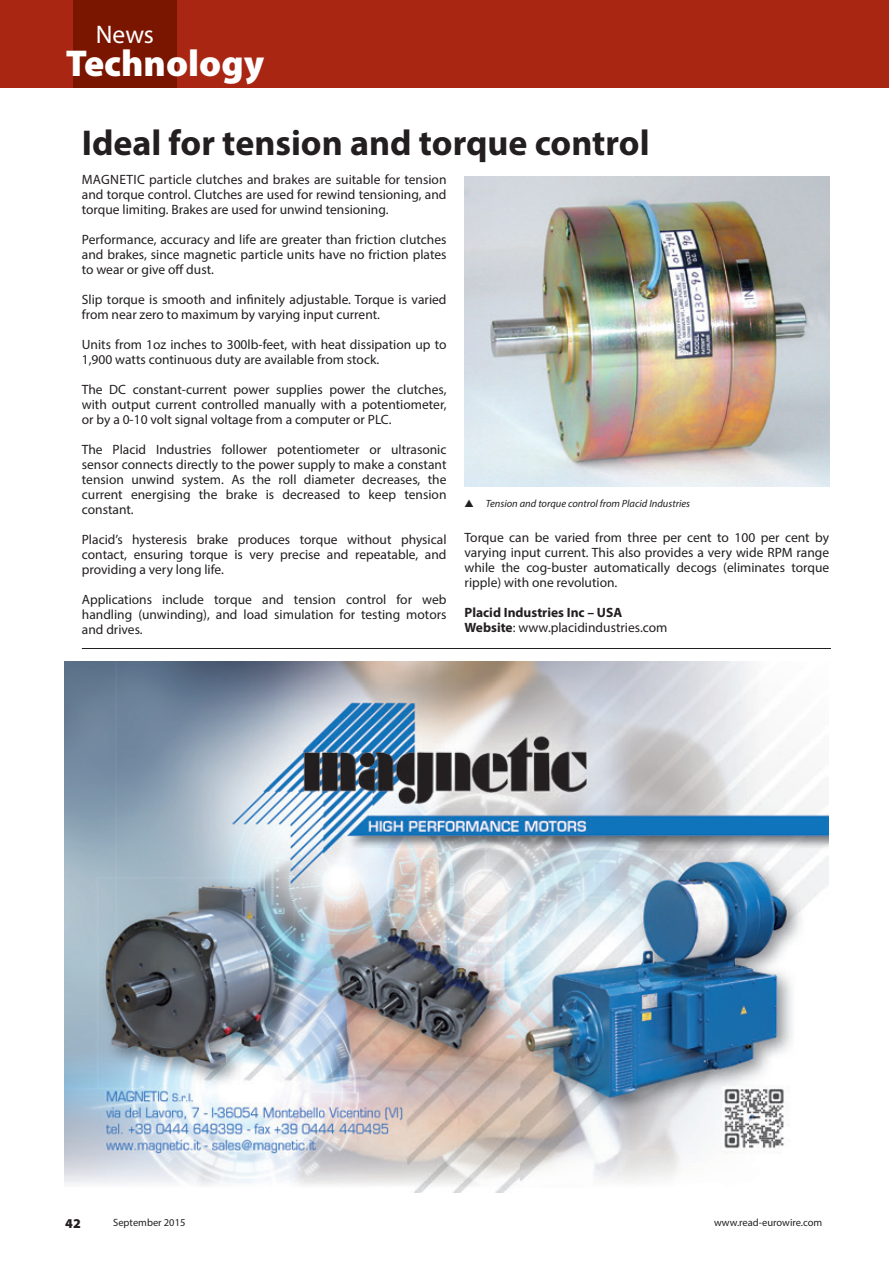
<style>
.page{position:relative;width:893px;height:1263px;background:#fff}
.page>*{position:absolute;margin:0;border:0;box-sizing:border-box;transform-origin:0 0}
.t1{font:900 37.5px "Myriad Pro";color:#fff}
.t2{font:700 36px "Myriad Pro";color:#231f20}
.t3{font:25.5px "Myriad Pro";color:#fff}
.t4{font:13.5px/15px "Myriad Pro";color:#231f20;text-align:justify}
.t5{font:700 13.5px/15px "Myriad Pro";color:#231f20}
.t6{font:900 13.5px "Myriad Pro";color:#231f20}
.t7{font:italic 10.5px "Myriad Pro";color:#231f20}
.t8{font:10.5px "Myriad Pro";color:#231f20}
.s1{font-weight:400}
</style>
<div class="page">
<img style="left:64px;top:661px;width:765px;height:532px">
<hr style="left:82px;top:648px;width:749px;height:1px;background:#231f20">
<div style="left:0;top:0;width:889px;height:88px;background:#a82612"></div>
<div style="left:73px;top:0;width:104px;height:88px;background:#7a1500"></div>
<img style="left:464px;top:176px;width:365px;height:311px">
<h3 class="t3" style="left:96px;top:19px;width:60px">News</h3>
<h1 class="t1" style="left:66px;top:38px;width:200px">Technology</h1>
<h2 class="t2" style="left:82px;top:119px;width:569px">Ideal for tension and torque control</h2>
<p class="t4" style="left:82px;top:172px;width:366px">Magn etic particle clutches and brakes are suitable for tension and torque control. Clutches are used for rewind tensioning, and torque limiting. Brakes are used for unwind tensioning.</p>
<p class="t4" style="left:82px;top:232px;width:366px">Performance, accuracy and life are greater than friction clutches and brakes, since magnetic particle units have no friction plates to wear or give off dust.</p>
<p class="t4" style="left:82px;top:292px;width:366px">Slip torque is smooth and infinitely adjustable. Torque is varied from near zero to maximum by varying input current.</p>
<p class="t4" style="left:82px;top:337px;width:366px">Units from 1oz inches to 300lb-feet, with heat dissipation up to<br>1,900 watts continuous duty are available from stock.</p>
<p class="t4" style="left:82px;top:382px;width:366px">The DC constant-current power supplies power the clutches, with output current controlled manually with a potentiometer, or by a 0-10 volt signal voltage from a computer or PLC.</p>
<p class="t4" style="left:82px;top:442px;width:366px">The Placid Industries follower potentiometer or ultrasonic sensor connects directly to the power supply to make a constant tension unwind system. As the roll diameter decreases, the current energising the brake is decreased to keep tension constant.</p>
<p class="t4" style="left:82px;top:532px;width:366px">Placid’s hysteresis brake produces torque without physical contact, ensuring torque is very precise and repeatable, and providing a very long life.</p>
<p class="t4" style="left:82px;top:592px;width:366px">Applications include torque and tension control for web handling (unwinding), and load simulation for testing motors and drives.</p>
<p class="t7" style="left:464px;top:497px;width:227px">▲ Tension and torque control from Placid Industries</p>
<p class="t4" style="left:464px;top:529px;width:366px">Torque can be varied from three per cent to 100 per cent by varying input current. This also provides a very wide RPM range while the cog-buster automatically decogs (eliminates torque ripple) with one revolution.</p>
<p class="t5" style="left:464px;top:604px;width:204px">Placid Industries Inc – USA<br>Website<span class="s1">: www.placidindustries.com</span></p>
<p class="t6" style="left:65px;top:1214px;width:17px">42</p>
<p class="t8" style="left:113px;top:1216px;width:74px">September 2015</p>
<p class="t8" style="left:714px;top:1216px;width:110px">www.read-eurowire.com</p>
</div>
